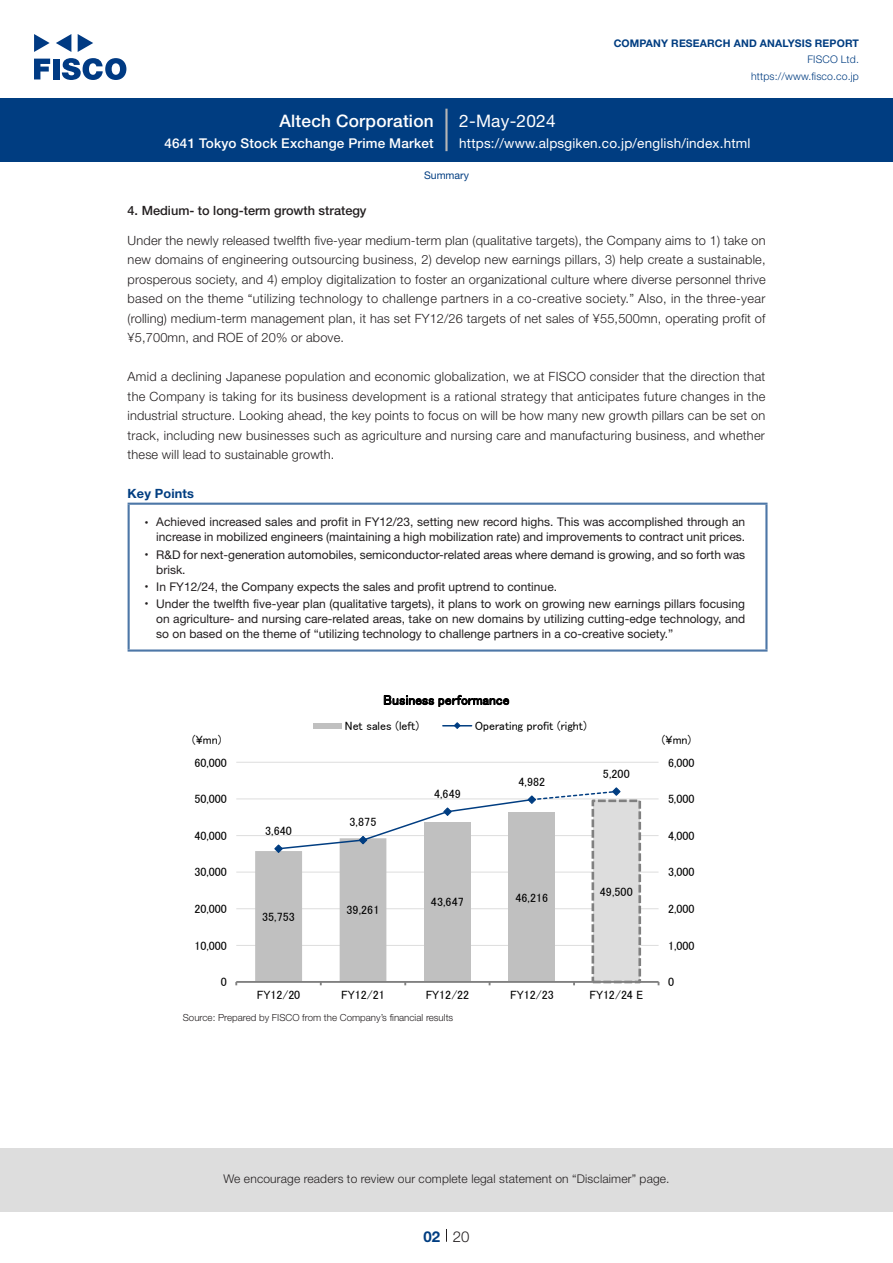
<style>
.page{position:relative;width:893px;height:1263px;background:#fff}
.page>*{position:absolute;margin:0;border:0;box-sizing:border-box;transform-origin:0 0}
.t1{font:500 17.25px "Helvetica Neue LT Std";letter-spacing:.015em;color:#fff}
.t2{font:17.25px "Helvetica Neue LT Std";letter-spacing:.015em;color:#fff}
.t3{font:300 15px "Helvetica Neue LT Std";color:#231f20}
.t4{font:700 15px "Helvetica Neue LT Std";color:#003d81}
.t5{font:13.5px "Helvetica Neue LT Std";letter-spacing:.015em;color:#fff}
.t6{font:500 13.5px "Helvetica Neue LT Std";letter-spacing:.015em;color:#fff}
.t7{font:13.5px "MS P Gothic";letter-spacing:.01em;color:#000}
.t8{font:300 12.75px/19.5px "Helvetica Neue LT Std";letter-spacing:.015em;color:#231f20;text-align:justify}
.t9{font:500 12.75px "Helvetica Neue LT Std";color:#231f20}
.t10{font:700 12.75px "Helvetica Neue LT Std";letter-spacing:.015em;color:#003d81}
.t11{font:12.15px "MS P Gothic";letter-spacing:.005em;color:#000}
.t12{font:12px/17.1px "Helvetica Neue LT Std";color:#231f20}
.t13{font:12px "MS P Gothic";color:#000}
.t14{font:300 12px "Helvetica Neue LT Std";letter-spacing:.015em;color:#231f20}
.t15{font:700 10.5px "Helvetica Neue LT Std";letter-spacing:.015em;color:#003d81}
.t16{font:300 10.5px/16.5px "Helvetica Neue LT Std";letter-spacing:.015em;color:#003d81;text-align:right}
.t17{font:10.5px "Helvetica Neue LT Std";color:#003d81}
.t18{font:300 9.75px "Helvetica Neue LT Std";color:#231f20}
.t19{font:7.2px "Helvetica Neue LT Std";color:#231f20}
</style>
<div class="page">
<div style="left:0;top:1148px;width:893px;height:64px;background:#ddd"></div>
<svg style="left:34px;top:59px;width:16px;height:20px"></svg>
<div style="left:53px;top:59px;width:6px;height:20px;background:#003a83"></div>
<svg style="left:62px;top:58px;width:64px;height:22px"></svg>
<svg style="left:34px;top:34px;width:16px;height:18px"></svg>
<svg style="left:78px;top:34px;width:15px;height:18px"></svg>
<svg style="left:56px;top:34px;width:15px;height:18px"></svg>
<div style="left:0;top:98px;width:893px;height:64px;background:#003d81"></div>
<hr style="left:445px;top:109px;width:3px;height:42px;background:#b5b5b6">
<svg style="left:446px;top:1229px;width:1px;height:13px"></svg>
<hr style="left:128px;top:505px;width:2px;height:144px;background:#4d77a7">
<hr style="left:128px;top:503px;width:639px;height:2px;background:#4d77a7">
<hr style="left:765px;top:505px;width:2px;height:144px;background:#4d77a7">
<hr style="left:128px;top:649px;width:639px;height:3px;background:#4d77a7">
<hr style="left:236px;top:945px;width:423px;height:1px;background:#ddd">
<hr style="left:236px;top:908px;width:423px;height:1px;background:#ddd">
<hr style="left:236px;top:872px;width:423px;height:1px;background:#ddd">
<hr style="left:236px;top:835px;width:423px;height:1px;background:#ddd">
<hr style="left:236px;top:798px;width:423px;height:1px;background:#ddd">
<hr style="left:236px;top:762px;width:423px;height:1px;background:#ddd">
<div style="left:593px;top:801px;width:47px;height:181px;background:#ddd"></div>
<div style="left:591px;top:799px;width:50px;height:184px;border:3px dashed #808080"></div>
<hr style="left:236px;top:981px;width:423px;height:2px;background:#808080">
<svg style="left:255px;top:787px;width:366px;height:198px"></svg>
<div style="left:313px;top:723px;width:29px;height:5px;background:#c0c0c0"></div>
<svg style="left:443px;top:722px;width:29px;height:7px"></svg>
<h1 class="t1" style="left:279px;top:110px;width:156px">Altech Corporation</h1>
<p class="t6" style="left:165px;top:135px;width:271px">4641 Tokyo Stock Exchange Prime Market</p>
<h1 class="t2" style="left:459px;top:110px;width:98px">2-May-2024</h1>
<p class="t15" style="left:614px;top:37px;width:247px">COMPANY RESEARCH AND ANALYSIS REPORT</p>
<p class="t16" style="left:751px;top:51px;width:109px">FISCO Ltd. https://www.fisco.co j p.</p>
<p class="t5" style="left:459px;top:135px;width:293px">https://www.alpsgiken.co j p. /english/index.html</p>
<p class="t17" style="left:424px;top:169px;width:46px">Summary</p>
<p class="t9" style="left:128px;top:203px;width:241px">4. Medium- to long-term growth strategy</p>
<p class="t8" style="left:128px;top:230px;width:640px">Under the newly released twelfth five-year medium-term plan (qualitative targets ,) the Company aims to 1) take on new domains of engineering outsourcing business 2, ) develop new earnings pillars 3, ) help create a sustainable, prosperous society, and 4) employ digitalization to foster an organizational culture where diverse personnel thrive based on the theme “utilizing technology to challenge partners in a co-creative society.” Also in, the three-year (rolling) medium-term management plan it, has set FY12/26 targets of net sales of ¥55,500mn, operating profit of ¥5,700mn, and ROE of 20% or above.</p>
<p class="t8" style="left:128px;top:367px;width:639px">Amid a declining Japanese population and economic globalization, we at FISCO consider that the direction that the Company is taking for its business development is a rational strategy that anticipates future changes in the industrial structure. Looking ahead, the key points to focus on will be how many new growth pillars can be set on track, including new businesses such as agriculture and nursing care and manufacturing business, and whether these will lead to sustainable growth.</p>
<p class="t10" style="left:128px;top:486px;width:68px">Key Points</p>
<p class="t12" style="left:156px;top:513px;width:590px">Achieved increased sales and profit in FY12/23, setting new record highs. This was accomplished through an</p>
<p class="t19" style="left:145px;top:518px;width:5px">•</p>
<p class="t19" style="left:145px;top:550px;width:5px">•</p>
<p class="t19" style="left:145px;top:582px;width:5px">•</p>
<p class="t19" style="left:145px;top:599px;width:5px">•</p>
<p class="t12" style="left:156px;top:528px;width:590px">increase in mobilized engineers (maintaining a high mobilization rate) and improvements to contract unit prices.<br>R&amp;D for next-generation automobiles, semiconductor-related areas where demand is growing, and so forth was</p>
<p class="t12" style="left:156px;top:560px;width:402px">brisk.<br>In FY12/24, the Company expects the sales and profit uptrend to continue.</p>
<p class="t12" style="left:156px;top:595px;width:590px">Under the twelfth five-year plan (qualitative targets i t,) plans to work on growing new earnings pillars focusing</p>
<p class="t12" style="left:156px;top:611px;width:590px;line-height:15px">on agriculture- and nursing care-related areas, take on new domains by utilizing cutting-edge technology, and so on based on the theme of “utilizing technology to challenge partners in a co-creative society “.</p>
<p class="t13" style="left:192px;top:733px;width:31px">¥( mn)</p>
<p class="t13" style="left:195px;top:756px;width:34px">60,000</p>
<p class="t11" style="left:195px;top:793px;width:34px">50,000</p>
<p class="t13" style="left:195px;top:829px;width:34px">40,000</p>
<p class="t13" style="left:195px;top:866px;width:34px">30,000</p>
<p class="t13" style="left:195px;top:903px;width:34px">20,000</p>
<p class="t13" style="left:195px;top:939px;width:34px">10,000</p>
<p class="t11" style="left:221px;top:976px;width:8px">0</p>
<p class="t11" style="left:265px;top:824px;width:28px">3,640</p>
<p class="t13" style="left:262px;top:910px;width:34px">35,753</p>
<p class="t13" style="left:257px;top:989px;width:45px">FY12/20</p>
<p class="t7" style="left:383px;top:693px;width:128px">Business performance</p>
<p class="t13" style="left:475px;top:720px;width:114px">Operating profit (right(</p>
<p class="t13" style="left:345px;top:720px;width:76px">Net sales (left)</p>
<p class="t13" style="left:350px;top:816px;width:28px">3,875</p>
<p class="t13" style="left:434px;top:787px;width:28px">4,649</p>
<p class="t13" style="left:518px;top:775px;width:28px">4,982</p>
<p class="t13" style="left:603px;top:767px;width:28px">5,200</p>
<p class="t13" style="left:346px;top:904px;width:34px">39,261</p>
<p class="t13" style="left:431px;top:896px;width:34px">43,647</p>
<p class="t13" style="left:515px;top:891px;width:34px">46,216</p>
<p class="t13" style="left:600px;top:885px;width:34px">49,500</p>
<p class="t13" style="left:341px;top:989px;width:45px">FY12/21</p>
<p class="t13" style="left:426px;top:989px;width:45px">FY12/22</p>
<p class="t13" style="left:510px;top:989px;width:45px">FY12/23</p>
<p class="t13" style="left:589px;top:989px;width:56px">FY12/24 E</p>
<p class="t18" style="left:183px;top:1011px;width:272px">Source: Prepared by FISCO from the Company s’ financial results</p>
<p class="t13" style="left:662px;top:733px;width:31px">(¥mn(</p>
<p class="t13" style="left:668px;top:756px;width:28px">6,000</p>
<p class="t11" style="left:668px;top:793px;width:28px">5,000</p>
<p class="t13" style="left:668px;top:829px;width:28px">4,000</p>
<p class="t13" style="left:668px;top:866px;width:28px">3,000</p>
<p class="t13" style="left:668px;top:903px;width:28px">2,000</p>
<p class="t13" style="left:668px;top:939px;width:28px">1,000</p>
<p class="t11" style="left:668px;top:976px;width:8px">0</p>
<p class="t14" style="left:223px;top:1171px;width:448px">We encourage readers to review our complete legal statement on “Disclaimer” page.</p>
<p class="t4" style="left:423px;top:1227px;width:18px">02</p>
<p class="t3" style="left:453px;top:1227px;width:18px">20</p>
</div>
